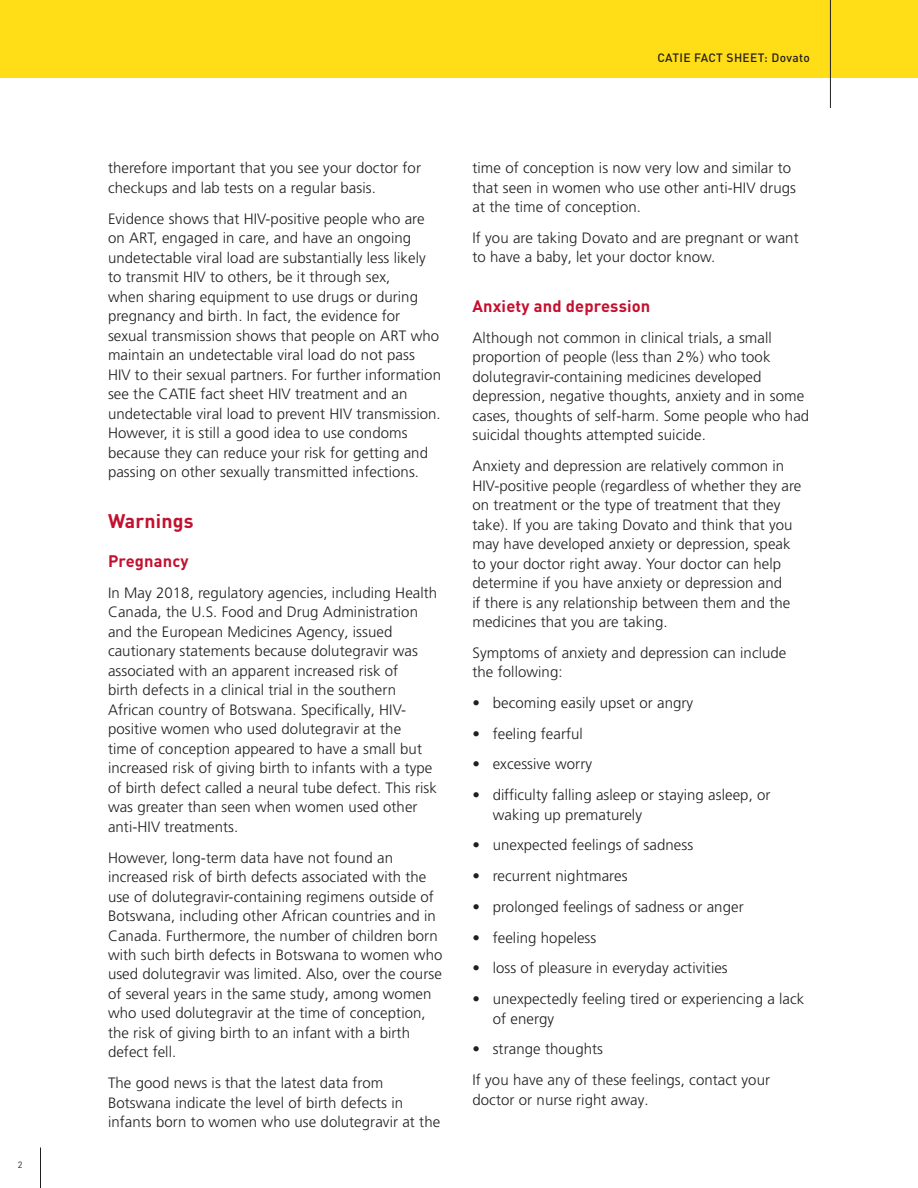
<style>
.page{position:relative;width:918px;height:1188px;background:#fff}
.page>*{position:absolute;margin:0;border:0;box-sizing:border-box;transform-origin:0 0}
.t1{font:700 19.5px "DINOT";letter-spacing:.01em;color:#c3102f}
.t2{font:700 16.5px "DINOT";letter-spacing:.01em;color:#c3102f}
.t3{font:300 15px/19.5px "Frutiger LT Pro";letter-spacing:.005em;color:#231f20}
.t4{font:500 12px "DINOT";letter-spacing:.03em;color:#231f20}
.t5{font:9px "DINOT";color:#231f20}
</style>
<div class="page">
<hr style="left:40px;top:1148px;width:1px;height:40px;background:#231f20">
<div style="left:0;top:0;width:918px;height:78px;background:#ffdd17"></div>
<hr style="left:830px;top:0;width:1px;height:108px;background:#231f20">
<p class="t5" style="left:18px;top:1158px;width:6px">2</p>
<p class="t4" style="left:657px;top:50px;width:154px">CATIE FACT SHEET: Dovato</p>
<p class="t3" style="left:108px;top:158px;width:315px">therefore important that you see your doctor for checkups and lab tests on a regular basis.</p>
<p class="t3" style="left:108px;top:209px;width:335px">Evidence shows that HIV-positive people who are on ART, engaged in care, and have an ongoing undetectable viral load are substantially less likely to transmit HIV to others, be it through sex,<br>when sharing equipment to use drugs or during pregnancy and birth. In fact, the evidence for sexual transmission shows that people on ART who maintain an undetectable viral load do not pass HIV to their sexual partners. For further information see the CATIE fact sheet HIV treatment and an undetectable viral load to prevent HIV transmission.<br>However, it is still a good idea to use condoms because they can reduce your risk for getting and passing on other sexually transmitted infections.</p>
<h1 class="t1" style="left:108px;top:506px;width:87px">Warnings</h1>
<p class="t2" style="left:108px;top:548px;width:82px">Pregnancy</p>
<p class="t3" style="left:108px;top:583px;width:331px">In May 2018, regulatory agencies, including Health Canada, the U.S. Food and Drug Administration and the European Medicines Agency, issued cautionary statements because dolutegravir was associated with an apparent increased risk of<br>birth defects in a clinical trial in the southern African country of Botswana. Specifically, HIV&shy;positive women who used dolutegravir at the<br>time of conception appeared to have a small but increased risk of giving birth to infants with a type of birth defect called a neural tube defect. This risk was greater than seen when women used other anti-HIV treatments.</p>
<p class="t3" style="left:108px;top:848px;width:336px">However, long-term data have not found an increased risk of birth defects associated with the use of dolutegravir-containing regimens outside of Botswana, including other African countries and in Canada. Furthermore, the number of children born with such birth defects in Botswana to women who used dolutegravir was limited. Also, over the course of several years in the same study, among women who used dolutegravir at the time of conception, the risk of giving birth to an infant with a birth defect fell.</p>
<p class="t3" style="left:108px;top:1073px;width:334px">The good news is that the latest data from<br>Botswana indicate the level of birth defects in infants born to women who use dolutegravir at the</p>
<p class="t3" style="left:472px;top:158px;width:325px">time of conception is now very low and similar to that seen in women who use other anti-HIV drugs at the time of conception.</p>
<p class="t3" style="left:472px;top:228px;width:328px">If you are taking Dovato and are pregnant or want to have a baby, let your doctor know.</p>
<p class="t2" style="left:472px;top:293px;width:179px">Anxiety and depression</p>
<p class="t3" style="left:472px;top:328px;width:338px">Although not common in clinical trials, a small proportion of people (less than 2%) who took dolutegravir-containing medicines developed depression, negative thoughts, anxiety and in some cases, thoughts of self-harm. Some people who had suicidal thoughts attempted suicide.</p>
<p class="t3" style="left:472px;top:456px;width:330px">Anxiety and depression are relatively common in HIV-positive people (regardless of whether they are on treatment or the type of treatment that they take). If you are taking Dovato and think that you may have developed anxiety or depression, speak to your doctor right away. Your doctor can help determine if you have anxiety or depression and<br>if there is any relationship between them and the medicines that you are taking.</p>
<p class="t3" style="left:472px;top:643px;width:315px">Symptoms of anxiety and depression can include the following:</p>
<p class="t3" style="left:472px;top:693px;width:222px">• becoming easily upset or angry</p>
<p class="t3" style="left:472px;top:724px;width:112px">• feeling fearful</p>
<p class="t3" style="left:472px;top:755px;width:121px">• excessive worry</p>
<p class="t3" style="left:493px;top:785px;width:279px;text-indent:-20px">• difficulty falling asleep or staying asleep, or waking up prematurely</p>
<p class="t3" style="left:472px;top:836px;width:222px">• unexpected feelings of sadness</p>
<p class="t3" style="left:472px;top:866px;width:157px">• recurrent nightmares</p>
<p class="t3" style="left:472px;top:897px;width:273px">• prolonged feelings of sadness or anger</p>
<p class="t3" style="left:472px;top:928px;width:125px">• feeling hopeless</p>
<p class="t3" style="left:472px;top:959px;width:257px">• loss of pleasure in everyday activities</p>
<p class="t3" style="left:493px;top:989px;width:313px;text-indent:-20px">• unexpectedly feeling tired or experiencing a lack of energy</p>
<p class="t3" style="left:472px;top:1034px;width:299px;line-height:30.8px">• strange thoughts<br>If you have any of these feelings, contact your</p>
<p class="t3" style="left:472px;top:1090px;width:178px">doctor or nurse right away.</p>
</div>
